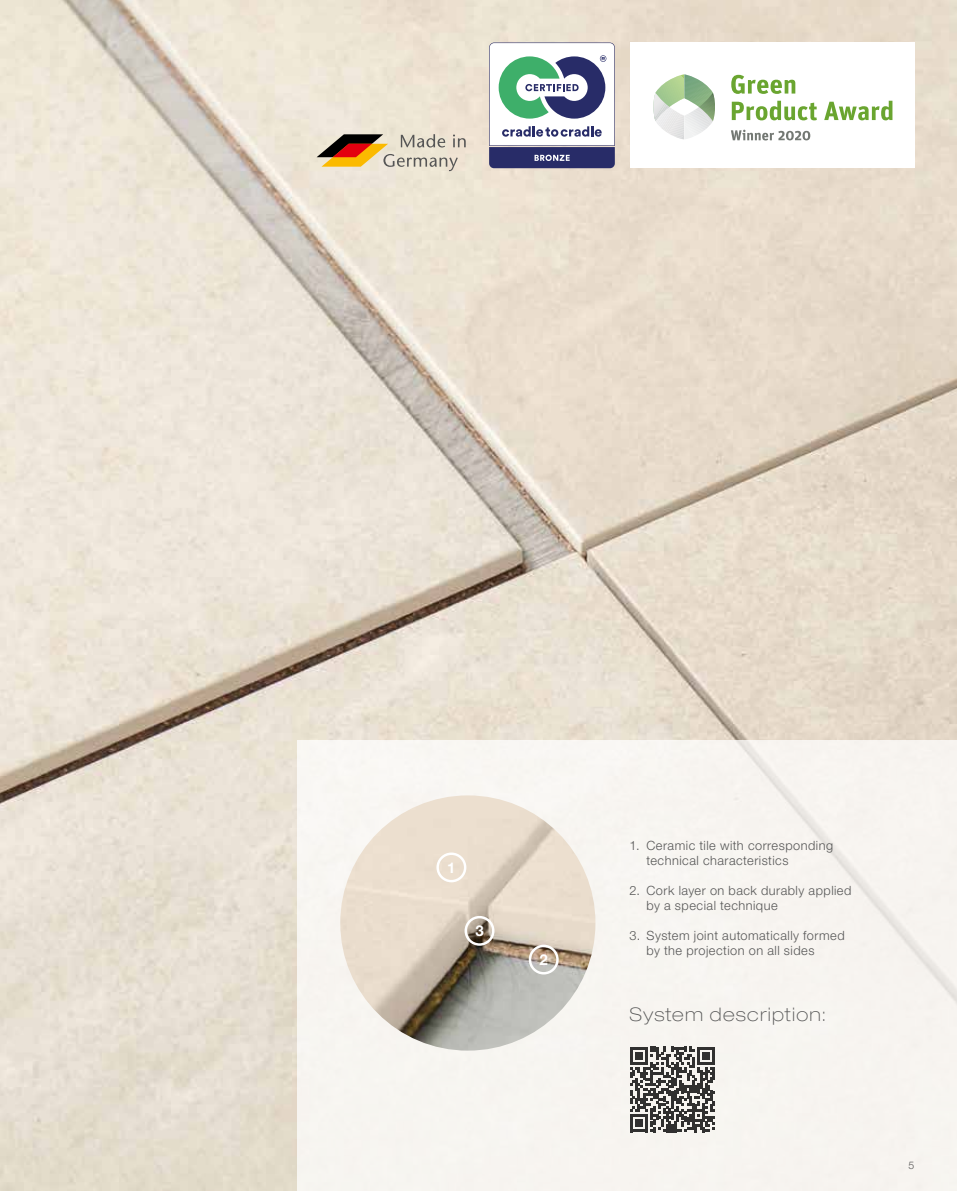
<style>
.page{position:relative;width:957px;height:1191px;background:#fff}
.page>*{position:absolute;margin:0;border:0;box-sizing:border-box;transform-origin:0 0}
.t1{font:100 expanded 18.75px "Helvetica Neue LT Pro";letter-spacing:.07em;color:#565656}
.t2{font:700 15px "Helvetica Neue LT Pro";color:#fff}
.t3{font:700 14.85px "Helvetica Neue LT Pro";color:#fff}
.t4{font:300 12.75px/15px "Helvetica Neue LT Pro";letter-spacing:.04em;color:#565656}
.t5{font:300 10.5px "Helvetica Neue LT Pro";color:#565656}
</style>
<div class="page">
<img style="left:0;top:0;width:957px;height:1191px">
<div style="left:298px;top:740px;width:659px;height:451px;background:#f7f5f0"></div>
<img style="left:340px;top:795px;width:255px;height:255px;border-radius:128px">
<div style="left:436px;top:852px;width:30px;height:30px;border:2px solid #fff;border-radius:50%"></div>
<div style="left:529px;top:944px;width:30px;height:30px;border:2px solid #fff;border-radius:50%"></div>
<div style="left:464px;top:916px;width:30px;height:29px;border:2px solid #fff;border-radius:50%"></div>
<svg style="left:489px;top:43px;width:126px;height:125px"></svg>
<div style="left:630px;top:43px;width:284px;height:125px;background:#fff"></div>
<svg style="left:653px;top:74px;width:62px;height:66px"></svg>
<svg style="left:731px;top:75px;width:64px;height:19px"></svg>
<svg style="left:732px;top:101px;width:85px;height:19px"></svg>
<svg style="left:824px;top:101px;width:68px;height:19px"></svg>
<svg style="left:731px;top:130px;width:79px;height:10px"></svg>
<svg style="left:630px;top:1046px;width:85px;height:86px"></svg>
<svg style="left:317px;top:134px;width:149px;height:37px;background:#c7ae90"></svg>
<p class="t3" style="left:447px;top:858px;width:10px">1</p>
<p class="t2" style="left:475px;top:921px;width:10px">3</p>
<p class="t2" style="left:539px;top:950px;width:10px">2</p>
<p class="t4" style="left:646px;top:838px;width:188px;text-indent:-17px">1. Ceramic tile with corresponding technical characteristics</p>
<p class="t4" style="left:646px;top:883px;width:206px;text-indent:-17px">2. Cork layer on back durably applied by a special technique</p>
<p class="t4" style="left:646px;top:928px;width:200px;text-indent:-17px">3. System joint automatically formed by the projection on all sides</p>
<h1 class="t1" style="left:629px;top:1003px;width:198px">System description:</h1>
<p class="t5" style="left:908px;top:1158px;width:7px">5</p>
</div>
